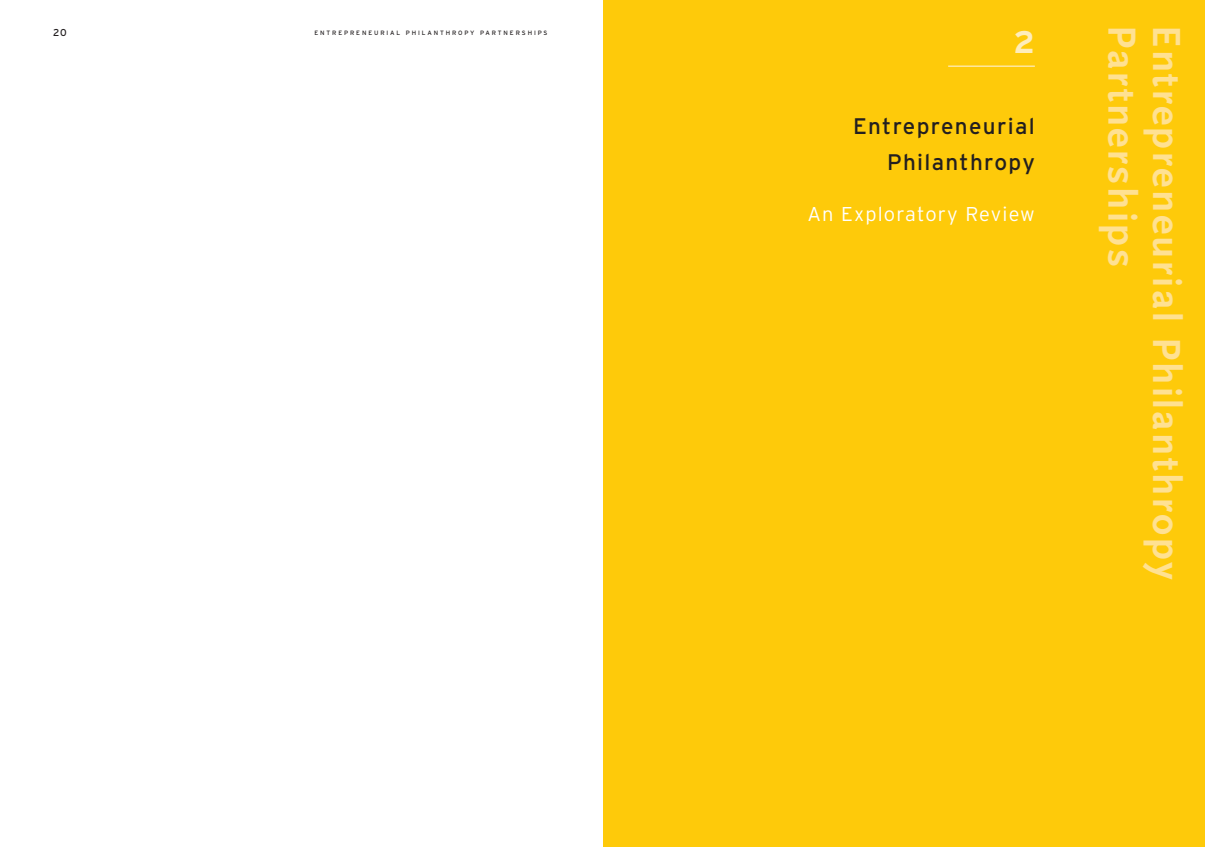
<style>
.page{position:relative;width:1205px;height:847px;background:#fff}
.page>*{position:absolute;margin:0;border:0;box-sizing:border-box;transform-origin:0 0}
.t1{font:700 41px "Scala Sans";letter-spacing:.06em;color:#ffe192}
.grote_kop_13pt{font:700 31.25px "Interstate";color:#feedbb}
.grote_kop_13pt-2{font:22.5px "Interstate";letter-spacing:.06em;color:#231f20}
.grote_kop_13pt-3{font:300 20px "Interstate";letter-spacing:.06em;color:#fff}
.t2{font:10px "Interstate";color:#231f20}
.t3{font:6.25px "Interstate";letter-spacing:.3em;color:#231f20}
</style>
<div class="page">
<div style="left:603px;top:0;width:602px;height:847px;background:#feca0a"></div>
<hr style="left:948px;top:66px;width:87px;height:1px;background:#feedbb">
<p class="t2" style="left:53px;top:26px;width:15px">20</p>
<p class="t3" style="left:314px;top:29px;width:235px">ENTREPRENEURIAL PHILANTHROPY PARTNERSHIPS</p>
<p class="t1" style="left:1144px;top:25px;width:244px;rotate:90deg">Partnerships</p>
<p class="t1" style="left:1188px;top:25px;width:556px;rotate:90deg">Entrepreneurial Philanthropy</p>
<p class="grote_kop_13pt" style="left:1013px;top:25px;width:23px">2</p>
<p class="grote_kop_13pt-2" style="left:853px;top:114px;width:183px">Entrepreneurial</p>
<p class="grote_kop_13pt-2" style="left:887px;top:149px;width:149px">Philanthropy</p>
<p class="grote_kop_13pt-3" style="left:807px;top:203px;width:229px">An Exploratory Review</p>
</div>
